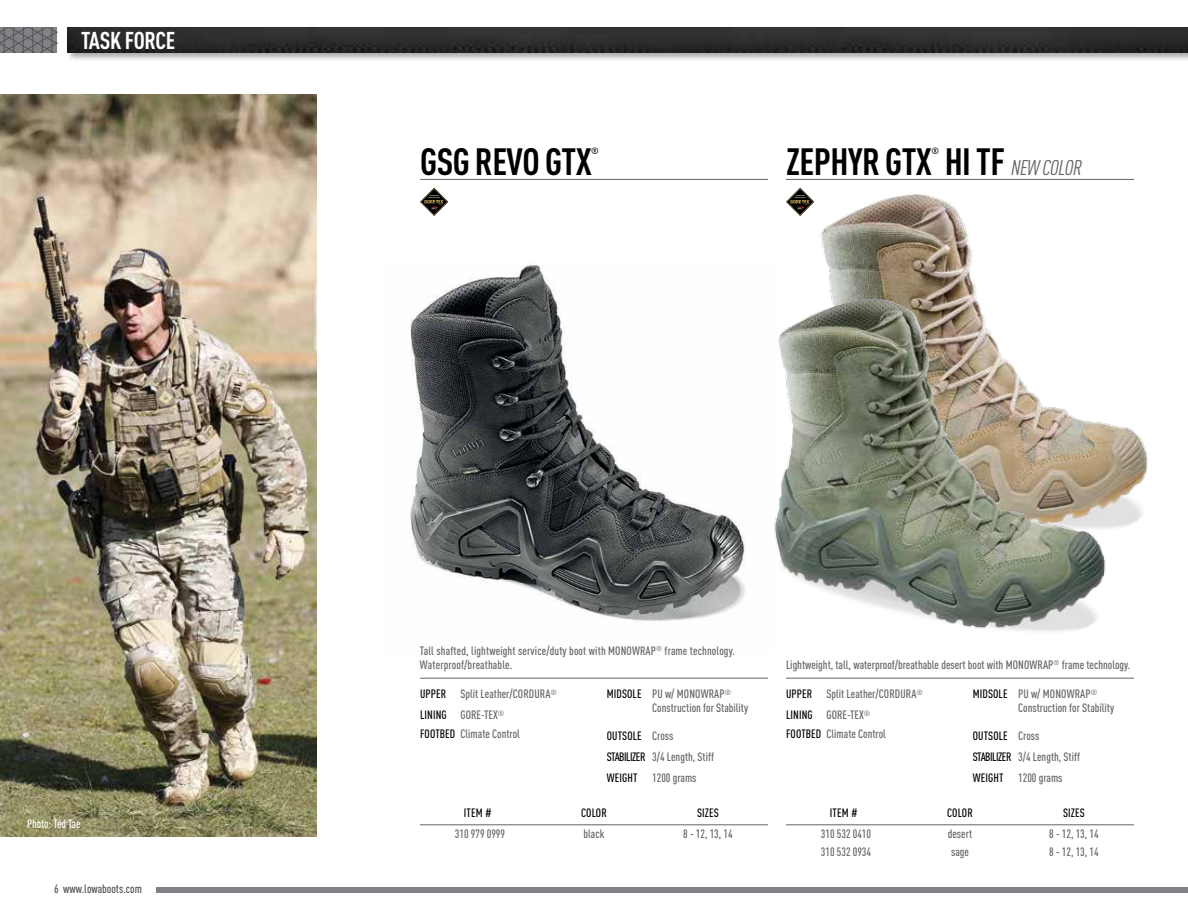
<style>
.page{position:relative;width:1188px;height:918px;background:#fff}
.page>*{position:absolute;margin:0;border:0;box-sizing:border-box;transform-origin:0 0}
.t1{font:700 condensed 37.5px "DIN Pro";letter-spacing:-.015em;color:#000}
.t2{font:700 condensed 24px "DIN Pro";letter-spacing:-.015em;color:#fff}
.t3{font:italic condensed 21px "DIN Pro";color:#636466}
.t4{font:500 condensed 12px/21px "DIN Pro";color:#636466}
.t5{font:500 condensed 12px "DIN Pro";color:#000}
.t6{font:500 condensed 12px "DIN Pro";letter-spacing:-.01em;color:#fff}
.t7{font:700 condensed 9px "DIN Pro";color:#000}
.s1{font-weight:700;font-style:normal;font-size:37.5px;color:#000}
.s2{color:#000}
</style>
<div class="page">
<svg style="left:0;top:27px;width:57px;height:25px"></svg>
<div style="left:66px;top:26px;width:1122px;height:36px;background:#000;opacity:.35"></div>
<img style="left:68px;top:27px;width:1120px;height:25px">
<div style="left:156px;top:887px;width:1032px;height:5px;background:#808285"></div>
<img style="left:814px;top:195px;width:334px;height:330px">
<hr style="left:786px;top:678px;width:348px;height:1px;background:#636466">
<hr style="left:786px;top:825px;width:348px;height:1px;background:#636466">
<hr style="left:786px;top:179px;width:348px;height:1px;background:#636466">
<svg style="left:786px;top:188px;width:28px;height:28px"></svg>
<hr style="left:420px;top:678px;width:348px;height:1px;background:#636466">
<hr style="left:420px;top:825px;width:348px;height:1px;background:#636466">
<hr style="left:420px;top:179px;width:348px;height:1px;background:#636466">
<svg style="left:420px;top:188px;width:28px;height:28px"></svg>
<img style="left:410px;top:264px;width:336px;height:357px">
<img style="left:774px;top:269px;width:354px;height:363px">
<img style="left:0;top:94px;width:316px;height:743px">
<h2 class="t2" style="left:81px;top:26px;width:96px">TASK FORCE</h2>
<p class="t6" style="left:27px;top:817px;width:55px">Photo: Ted Tae</p>
<p class="t5" style="left:54px;top:881px;width:89px">6 www.lowaboots.com</p>
<h1 class="t1" style="left:420px;top:139px;width:173px">GSG REVO gtx</h1>
<p class="t7" style="left:591px;top:146px;width:9px">®</p>
<h1 class="t1" style="left:786px;top:139px;width:147px">ZEPHYR GTx</h1>
<p class="t7" style="left:931px;top:146px;width:9px">®</p>
<h3 class="t3" style="left:945px;top:156px;width:130px"><span class="s1">HI TF</span> NEW COLOR</h3>
<p class="t4" style="left:420px;top:643px;width:317px;line-height:14.2px">Tall shafted, lightweight service/duty boot with MONOWRAP <sup>®</sup> frame technology.<br>Waterproof/breathable.</p>
<p class="t4" style="left:420px;top:683px;width:138px"><span class="s2">upper</span> Split Leather/Cordura<sup>®<br></sup><span class="s2">Lining</span> GORE-TEX<sup>®</sup></p>
<p class="t4" style="left:420px;top:724px;width:101px"><span class="s2">footbed</span> Climate Control</p>
<p class="t5" style="left:607px;top:686px;width:13px">midsole</p>
<p class="t4" style="left:652px;top:683px;width:32px">PU w/ Monow</p>
<p class="t4" style="left:652px;top:686px;width:97px;line-height:14.4px;text-indent:57px">rap<sup>®<br></sup>Construction for Stability</p>
<p class="t4" style="left:607px;top:725px;width:109px;text-indent:45px">Cross <span class="s2">stabilizer</span> 3/4 Length, Stiff <span class="s2">weight</span></p>
<p class="t5" style="left:607px;top:728px;width:17px">outsole</p>
<p class="t4" style="left:652px;top:767px;width:46px">1200 grams</p>
<p class="t4" style="left:786px;top:654px;width:227px">Lightweight, tall, waterproof/breathable desert boot with Monow</p>
<p class="t4" style="left:1038px;top:654px;width:95px">rap<sup>®</sup> frame technology.</p>
<p class="t4" style="left:786px;top:683px;width:138px"><span class="s2">upper</span> Split Leather/Cordura<sup>®<br></sup><span class="s2">Lining</span> GORE-TEX<sup>®</sup></p>
<p class="t4" style="left:786px;top:724px;width:101px"><span class="s2">footbed</span> Climate Control</p>
<p class="t5" style="left:973px;top:686px;width:13px">midsole</p>
<p class="t4" style="left:1018px;top:683px;width:32px">PU w/ Monow</p>
<p class="t4" style="left:1018px;top:686px;width:97px;line-height:14.4px;text-indent:57px">rap<sup>®<br></sup>Construction for Stability</p>
<p class="t4" style="left:973px;top:725px;width:109px;text-indent:45px">Cross <span class="s2">stabilizer</span> 3/4 Length, Stiff <span class="s2">weight</span></p>
<p class="t5" style="left:973px;top:728px;width:17px">outsole</p>
<p class="t4" style="left:1018px;top:767px;width:46px">1200 grams</p>
<p class="t5" style="left:464px;top:806px;width:29px">Item #</p>
<p class="t5" style="left:581px;top:806px;width:27px">Color</p>
<p class="t5" style="left:697px;top:806px;width:18px">sizes</p>
<p class="t4" style="left:455px;top:823px;width:52px">310 979 0999</p>
<p class="t4" style="left:584px;top:823px;width:22px">black</p>
<p class="t4" style="left:683px;top:823px;width:51px">8 - 12, 13, 14</p>
<p class="t5" style="left:830px;top:806px;width:29px">Item #</p>
<p class="t5" style="left:947px;top:806px;width:27px">Color</p>
<p class="t5" style="left:1063px;top:806px;width:18px">sizes</p>
<p class="t4" style="left:821px;top:823px;width:52px">310 532 0410</p>
<p class="t4" style="left:948px;top:823px;width:26px">desert</p>
<p class="t4" style="left:1049px;top:823px;width:51px">8 - 12, 13, 14</p>
<p class="t4" style="left:821px;top:841px;width:52px">310 532 0934</p>
<p class="t4" style="left:951px;top:841px;width:19px">sage</p>
<p class="t4" style="left:1049px;top:841px;width:51px">8 - 12, 13, 14</p>
</div>
